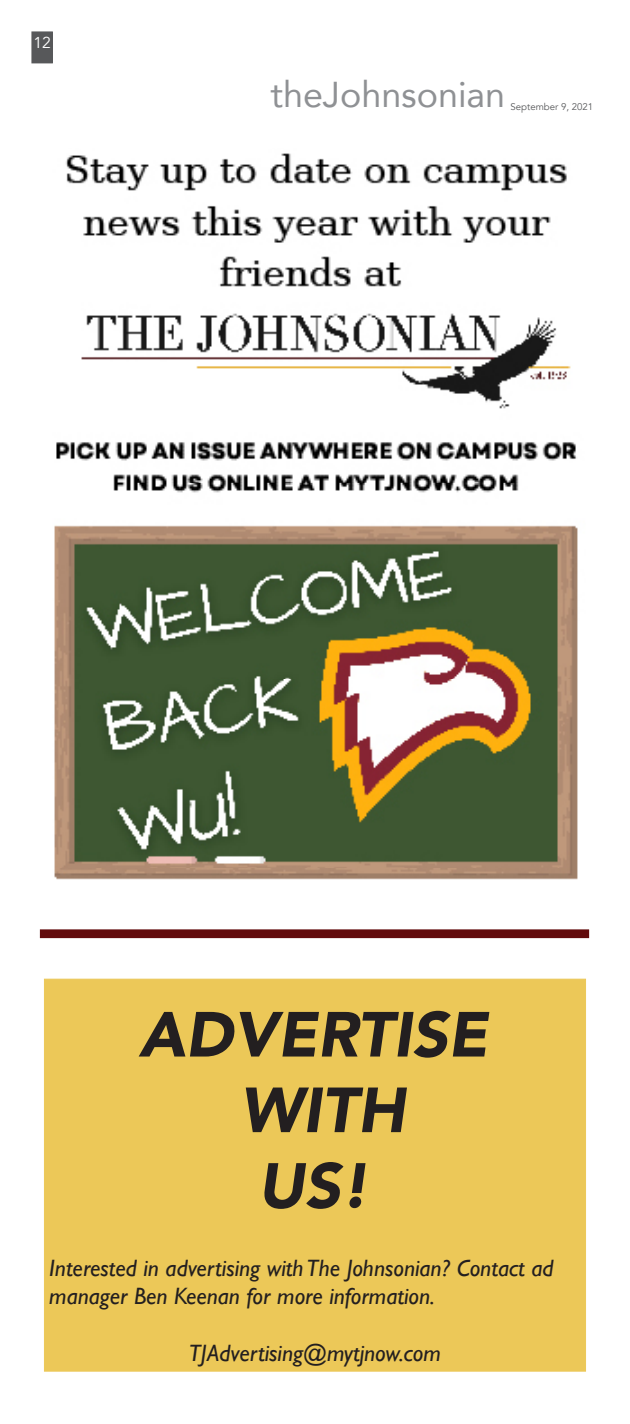
<style>
.page{position:relative;width:630px;height:1424px;background:#fff}
.page>*{position:absolute;margin:0;border:0;box-sizing:border-box;transform-origin:0 0}
.t1{font:italic 900 63px "Avenir";color:#231f20}
.t2{font:35.88px "Avenir";color:#8f9194}
.t3{font:italic 23.62px/28.3px "Gill Sans";color:#231f20}
.t4{font:15.75px "Avenir";color:#fff}
.t5{font:9.62px "Avenir";color:#57585a}
</style>
<div class="page">
<div style="left:32px;top:32px;width:20px;height:31px;background:#57585a"></div>
<div style="left:32px;top:32px;width:21px;height:31px;border:1px solid #57585a"></div>
<img style="left:54px;top:525px;width:524px;height:355px">
<img style="left:56px;top:153px;width:521px;height:340px">
<div style="left:40px;top:929px;width:549px;height:9px;background:#620b0c"></div>
<div style="left:44px;top:979px;width:542px;height:392px;background:#ecc858"></div>
<p class="t4" style="left:33px;top:33px;width:19px">12</p>
<p class="t2" style="left:270px;top:65px;width:236px">theJohnsonian</p>
<p class="t5" style="left:511px;top:101px;width:84px">September 9, 2021</p>
<p class="t1" style="left:139px;top:982px;width:350px">ADVERTISE</p>
<p class="t1" style="left:240px;top:1058px;width:167px">WITH</p>
<p class="t1" style="left:258px;top:1134px;width:112px">US!</p>
<p class="t3" style="left:49px;top:1254px;width:506px">Interested in advertising with The Johnsonian? Contact ad manager Ben Keenan for more information.</p>
<p class="t3" style="left:189px;top:1339px;width:254px">TJAdvertising@mytjnow.com</p>
</div>
